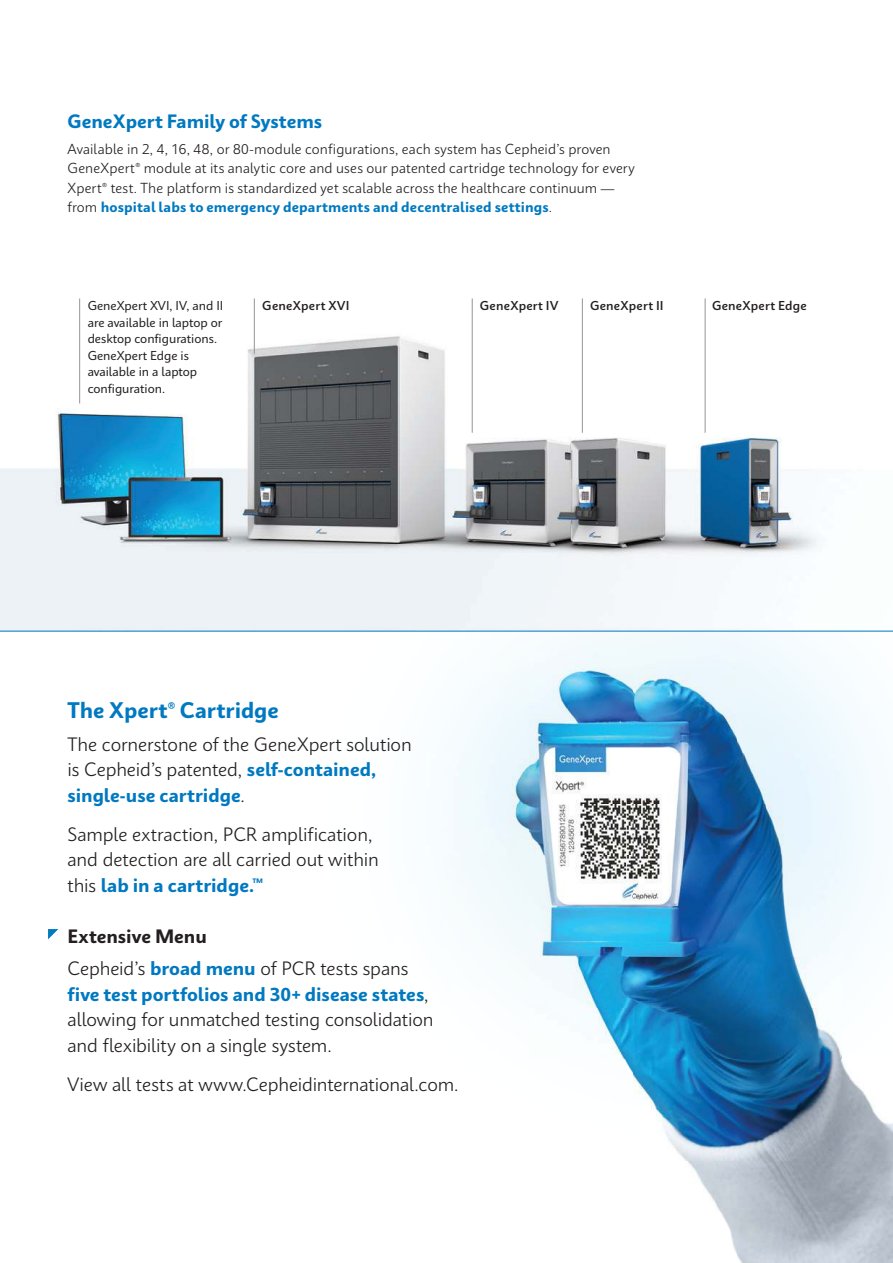
<style>
.page{position:relative;width:893px;height:1263px;background:#fff}
.page>*{position:absolute;margin:0;border:0;box-sizing:border-box;transform-origin:0 0}
.t1{font:700 21px "Cepheid Sans Pro";color:#0079c1}
.t2{font:300 18px/25.5px "Cepheid Sans Pro";letter-spacing:-.005em;color:#231f20}
.t3{font:700 18px "Cepheid Sans Pro";color:#0079c1}
.t4{font:300 13.5px/19.5px "Cepheid Sans Pro";letter-spacing:.005em;color:#231f20}
.t5{font:12px/16.5px "Cepheid Sans Pro";color:#231f20}
.t6{font:600 12px "Cepheid Sans Pro";letter-spacing:.02em;color:#231f20}
.s1{font-weight:700;color:#0079c1}
.s2{font-weight:700}
</style>
<div class="page">
<img style="left:454px;top:632px;width:439px;height:631px">
<img style="left:0;top:298px;width:893px;height:333px">
<hr style="left:254px;top:298px;width:1px;height:56px;background:#939598">
<hr style="left:79px;top:298px;width:1px;height:105px;background:#939598">
<hr style="left:705px;top:298px;width:1px;height:135px;background:#939598">
<hr style="left:472px;top:298px;width:1px;height:135px;background:#939598">
<hr style="left:582px;top:298px;width:1px;height:135px;background:#939598">
<hr style="left:0;top:631px;width:893px;height:1px;background:#0079c1">
<svg style="left:48px;top:929px;width:10px;height:10px"></svg>
<p class="t3" style="left:67px;top:114px;width:256px">GeneXpert Family of Systems</p>
<p class="t4" style="left:67px;top:141px;width:569px">Available in 2, 4, 16, 48, or 80-module configurations, each system has Cepheid’s proven GeneXpert® module at its analytic core and uses our patented cartridge technology for every Xpert® test. The platform is standardized yet scalable across the healthcare continuum — from <span class="s1">hospital labs to emergency departments and decentralised settings</span>.</p>
<p class="t5" style="left:88px;top:299px;width:137px">GeneXpert XVI, IV, and II</p>
<p class="t6" style="left:262px;top:301px;width:89px">GeneXpert XVI</p>
<p class="t5" style="left:88px;top:315px;width:136px">are available in laptop or desktop configurations.<br>GeneXpert Edge is available in a laptop configuration.</p>
<p class="t6" style="left:480px;top:301px;width:80px">GeneXpert IV</p>
<p class="t6" style="left:590px;top:301px;width:75px">GeneXpert II</p>
<p class="t6" style="left:712px;top:301px;width:96px">GeneXpert Edge</p>
<p class="t1" style="left:67px;top:702px;width:213px">The Xpert® Cartridge</p>
<p class="t2" style="left:67px;top:733px;width:346px">The cornerstone of the GeneXpert solution is Cepheid’s patented, <span class="s1">self-contained, single-use cartridge</span>.</p>
<p class="t2" style="left:67px;top:823px;width:313px">Sample extraction, PCR amplification, and detection are all carried out within this <span class="s1">lab in a cartridge.™</span></p>
<p class="t2" style="left:67px;top:922px;width:342px;line-height:32.2px"><span class="s2">Extensive Menu<br></span>Cepheid’s <span class="s1">broad menu</span> of PCR tests spans</p>
<p class="t2" style="left:67px;top:983px;width:368px"><span class="s1">five test portfolios and 30+ disease states</span>, allowing for unmatched testing consolidation and flexibility on a single system.</p>
<p class="t2" style="left:67px;top:1073px;width:392px">View all tests at www.Cepheidinternational.com.</p>
</div>
